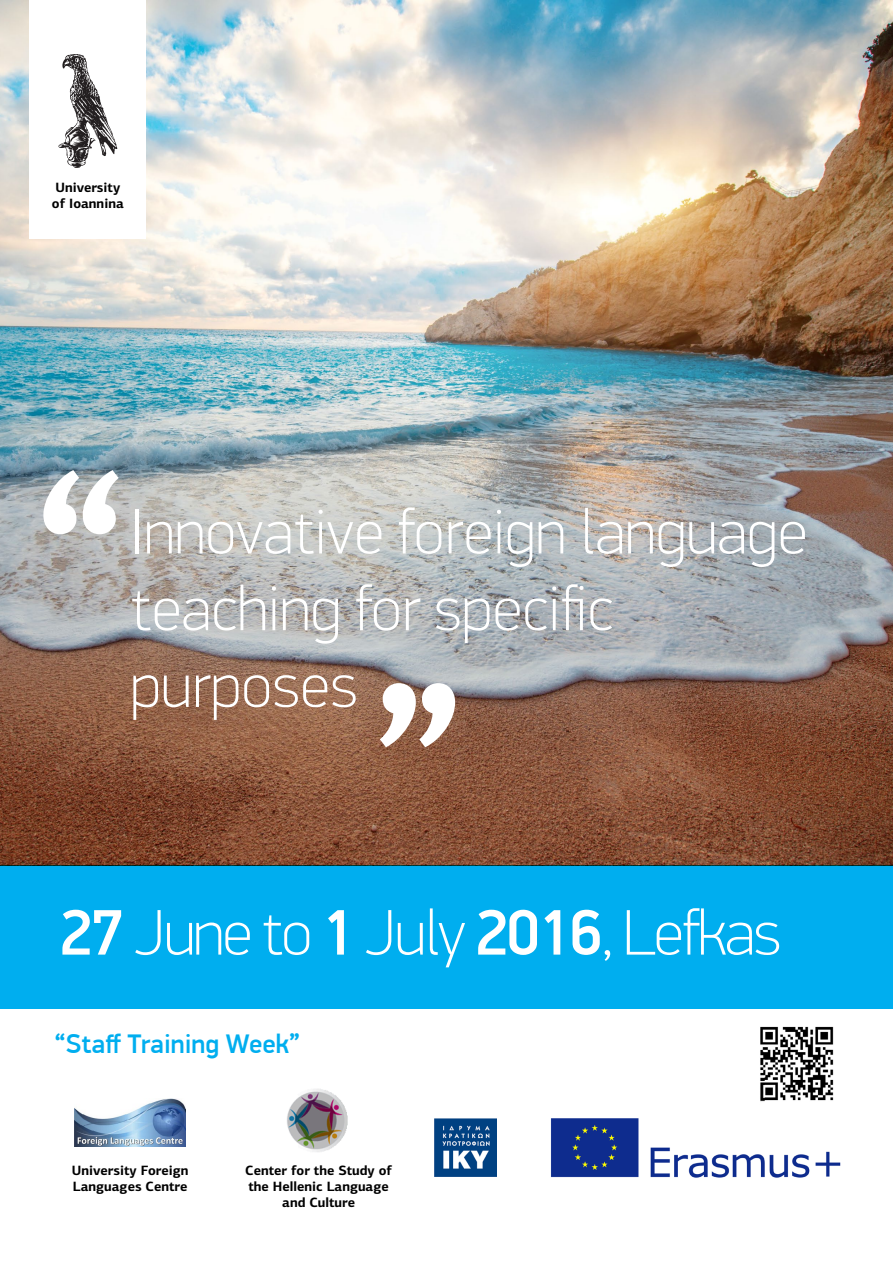
<style>
.page{position:relative;width:893px;height:1263px;background:#fff}
.page>*{position:absolute;margin:0;border:0;box-sizing:border-box;transform-origin:0 0}
.t1{font:293.25px "PF Centro Sans Pro";color:#fff}
.t2{font:100 64.5px "PF Din Display Pro";letter-spacing:-.03em;color:#fff}
.t3{font:100 63.9px/76.7px "PF Din Display Pro";color:#fff}
.t4{font:500 27px "PF Din Display Pro";color:#00aeef}
.t5{font:700 13.5px/16.2px "PF Centro Sans Pro";color:#000}
.s1{font-weight:500}
</style>
<div class="page">
<img style="left:0;top:0;width:893px;height:865px">
<div style="left:0;top:865px;width:893px;height:143px;background:#00aeef"></div>
<div style="left:30px;top:0;width:116px;height:239px;background:#fff"></div>
<img style="left:287px;top:1089px;width:61px;height:63px">
<svg style="left:58px;top:54px;width:59px;height:114px"></svg>
<img style="left:75px;top:1098px;width:111px;height:49px">
<img style="left:550px;top:1118px;width:291px;height:60px">
<img style="left:435px;top:1118px;width:62px;height:59px">
<img style="left:760px;top:1026px;width:74px;height:76px">
<p class="t5" style="left:52px;top:179px;width:73px">University of Ioannina</p>
<h1 class="t1" style="left:28px;top:403px;width:102px">“</h1>
<h3 class="t3" style="left:130px;top:499px;width:679px">Innovative foreign language teaching for specific purposes</h3>
<h1 class="t1" style="left:470px;top:814px;width:102px;rotate:-180deg">“</h1>
<h2 class="t2" style="left:59px;top:906px;width:723px"><span class="s1">27</span> June to <span class="s1">1</span> July <span class="s1">2016</span>, Lefkas</h2>
<h3 class="t4" style="left:54px;top:1032px;width:248px">“Staff Training Week”</h3>
<p class="t5" style="left:72px;top:1162px;width:118px">University Foreign<br>Languages Centre</p>
<p class="t5" style="left:245px;top:1162px;width:148px;text-align:center">Center for the Study of the Hellenic Language and Culture</p>
</div>
